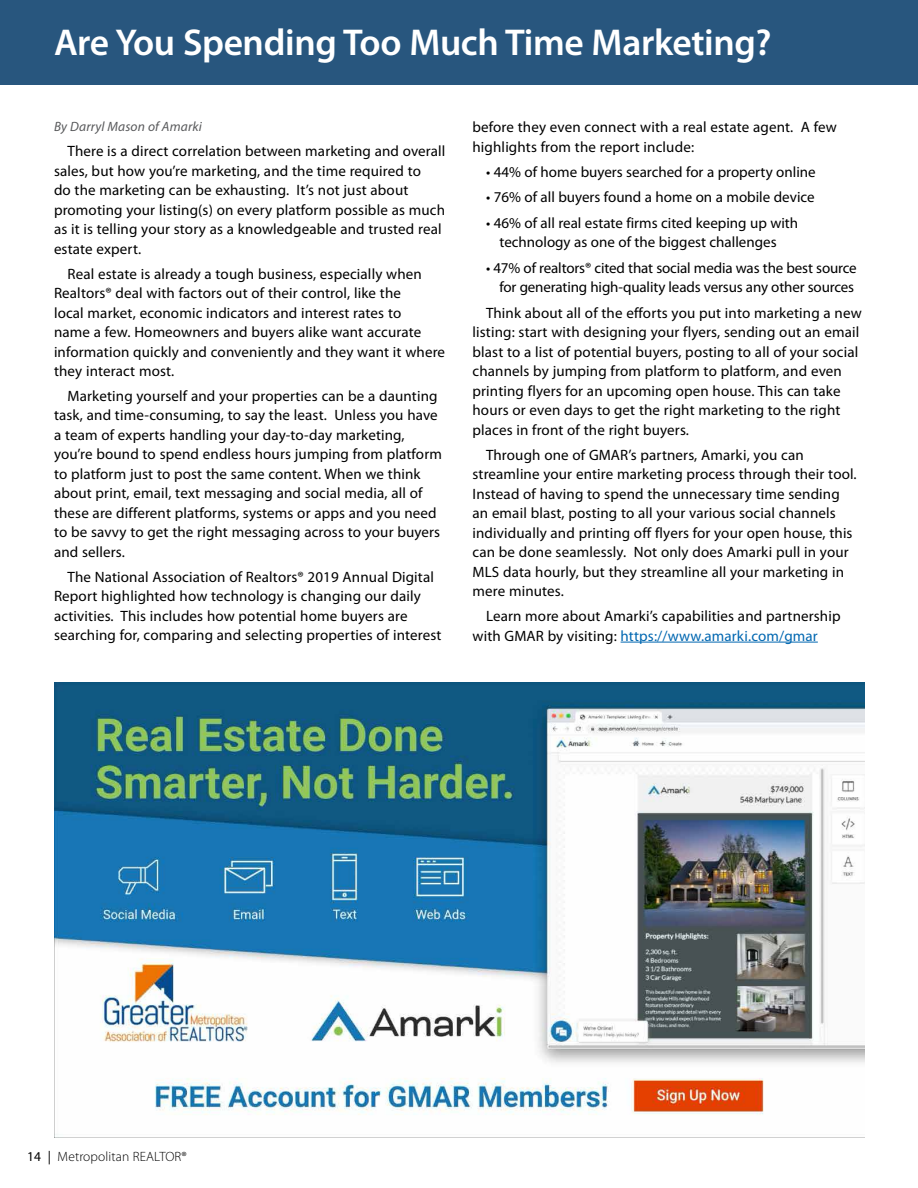
<style>
.page{position:relative;width:918px;height:1188px;background:#fff}
.page>*{position:absolute;margin:0;border:0;box-sizing:border-box;transform-origin:0 0}
.t1{font:600 37.5px "Myriad Pro";letter-spacing:-.01em;color:#fff}
.t2{font:15px/19.5px "Myriad Pro";letter-spacing:.01em;color:#000}
.t3{font:15px/19.5px "Myriad Pro";letter-spacing:-.01em;color:#000;text-align:right}
.t4{font:300 13.5px "Myriad Pro";letter-spacing:.01em;color:#000}
.t5{font:italic 13.5px "Myriad Pro";letter-spacing:.01em;color:#58595b}
.s1{color:#0067b1}
.s2{font-weight:400}
</style>
<div class="page">
<div style="left:0;top:0;width:918px;height:84px;background:#28567e"></div>
<hr style="left:621px;top:642px;width:197px;height:1px;background:#0067b1">
<img style="left:54px;top:683px;width:810px;height:455px">
<h1 class="t1" style="left:54px;top:19px;width:719px">Are You Spending Too Much Time Marketing?</h1>
<p class="t5" style="left:54px;top:118px;width:150px">By Darryl Mason of Amarki</p>
<p class="t2" style="left:54px;top:142px;width:393px;text-indent:14px">There is a direct correlation between marketing and overall sales, but how you’re marketing, and the time required to<br>do the marketing can be exhausting. It’s not just about promoting your listing(s) on every platform possible as much as it is telling your story as a knowledgeable and trusted real estate expert.</p>
<p class="t2" style="left:54px;top:264px;width:393px;text-indent:14px">Real estate is already a tough business, especially when Realtors® deal with factors out of their control, like the<br>local market, economic indicators and interest rates to<br>name a few. Homeowners and buyers alike want accurate information quickly and conveniently and they want it where they interact most.</p>
<p class="t2" style="left:54px;top:386px;width:390px;text-indent:14px">Marketing yourself and your properties can be a daunting task, and time-consuming, to say the least. Unless you have a team of experts handling your day-to-day marketing, you’re bound to spend endless hours jumping from platform to platform just to post the same content. When we think about print, email, text messaging and social media, all of these are different platforms, systems or apps and you need to be savvy to get the right messaging across to your buyers and sellers.</p>
<p class="t2" style="left:54px;top:567px;width:389px;text-indent:14px">The National Association of Realtors® 2019 Annual Digital Report highlighted how technology is changing our daily activities. This includes how potential home buyers are searching for, comparing and selecting properties of interest</p>
<p class="t2" style="left:472px;top:118px;width:366px">before they even connect with a real estate agent. A few highlights from the report include:</p>
<p class="t2" style="left:486px;top:162px;width:331px">• 44% of home buyers searched for a property online</p>
<p class="t2" style="left:486px;top:188px;width:330px">• 76% of all buyers found a home on a mobile device</p>
<p class="t2" style="left:486px;top:213px;width:314px;text-align:center">• 46% of all real estate firms cited keeping up with technology as one of the biggest challenges</p>
<p class="t3" style="left:486px;top:258px;width:372px">• 47% of realtors® cited that social media was the best source for generating high-quality leads versus any other sources</p>
<p class="t2" style="left:472px;top:303px;width:391px;text-indent:14px">Think about all of the efforts you put into marketing a new listing: start with designing your flyers, sending out an email blast to a list of potential buyers, posting to all of your social channels by jumping from platform to platform, and even printing flyers for an upcoming open house. This can take hours or even days to get the right marketing to the right places in front of the right buyers.</p>
<p class="t2" style="left:472px;top:445px;width:386px;text-indent:14px">Through one of GMAR’s partners, Amarki, you can streamline your entire marketing process through their tool.<br>Instead of having to spend the unnecessary time sending an email blast, posting to all your various social channels individually and printing off flyers for your open house, this can be done seamlessly. Not only does Amarki pull in your MLS data hourly, but they streamline all your marketing in mere minutes.</p>
<p class="t2" style="left:472px;top:607px;width:370px;text-indent:14px">Learn more about Amarki’s capabilities and partnership with GMAR by visiting: <span class="s1">https://www.amarki.com/gmar</span></p>
<p class="t4" style="left:27px;top:1149px;width:161px"><span class="s2">14 |</span> Metropolitan REALTOR®</p>
</div>
